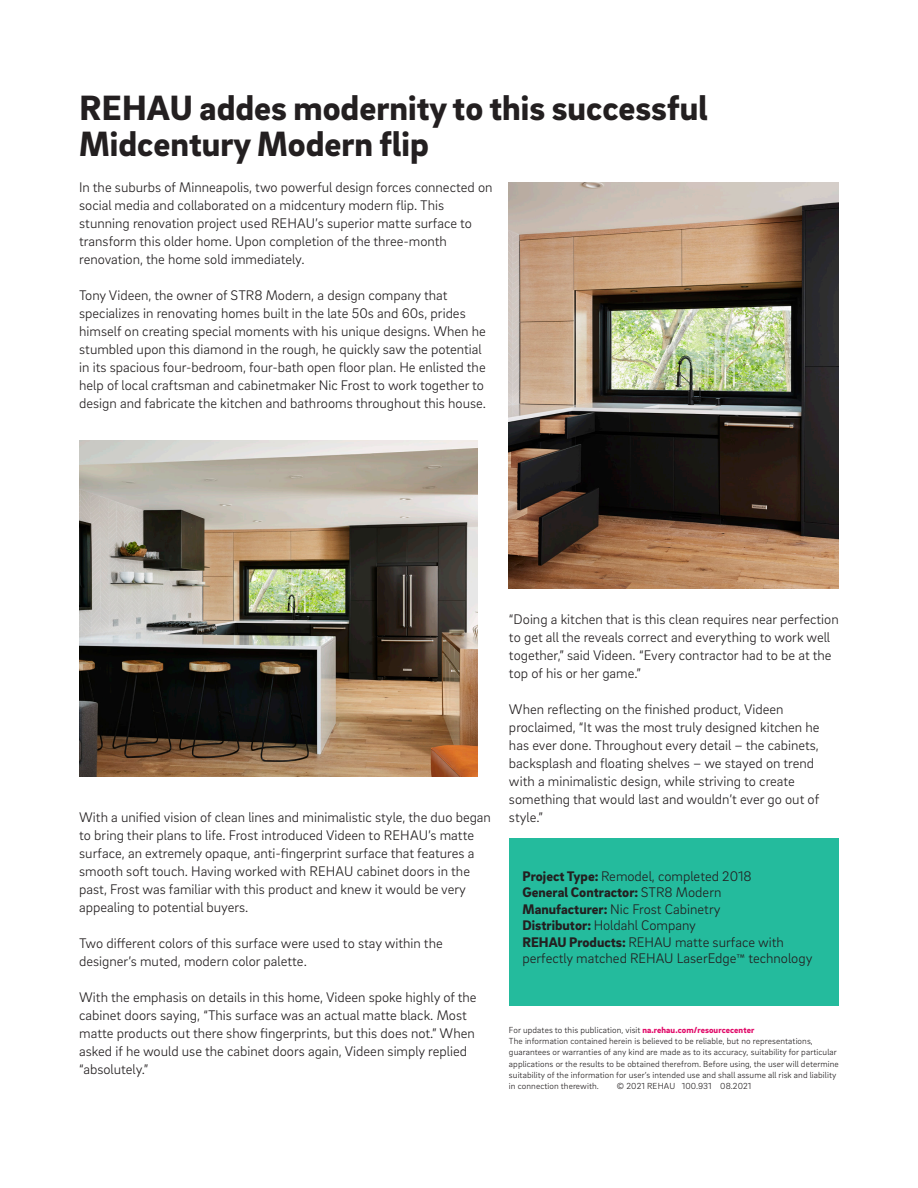
<style>
.page{position:relative;width:918px;height:1188px;background:#fff}
.page>*{position:absolute;margin:0;border:0;box-sizing:border-box;transform-origin:0 0}
._02__Headline_-_24pt{font:900 36px/36px "Brix Sans";color:#231f20}
._16__Body_text_-_9_5{font:300 14.25px/18px "Brix Sans";color:#231f20}
._34__Legal_notes_-_6{font:300 9px/11.2px "Brix Sans";letter-spacing:.01em;color:#231f20}
.s1{font-weight:900}
.s2{font-weight:900;color:#e10968}
</style>
<div class="page">
<img style="left:79px;top:441px;width:398px;height:335px">
<img style="left:509px;top:182px;width:330px;height:406px">
<div style="left:509px;top:838px;width:330px;height:167px;background:#24bb9d"></div>
<p class="_02__Headline_-_24pt" style="left:79px;top:88px;width:630px">REHAU addes modernity to this successful<br>Midcentury Modern flip</p>
<p class="_16__Body_text_-_9_5" style="left:79px;top:178px;width:415px">In the suburbs of Minneapolis, two powerful design forces connected on social media and collaborated on a midcentury modern flip. This stunning renovation project used REHAU’s superior matte surface to transform this older home. Upon completion of the three-month renovation, the home sold immediately.</p>
<p class="_16__Body_text_-_9_5" style="left:79px;top:286px;width:408px">Tony Videen, the owner of STR8 Modern, a design company that specializes in renovating homes built in the late 50s and 60s, prides himself on creating special moments with his unique designs. When he stumbled upon this diamond in the rough, he quickly saw the potential in its spacious four-bedroom, four-bath open floor plan. He enlisted the help of local craftsman and cabinetmaker Nic Frost to work together to design and fabricate the kitchen and bathrooms throughout this house.</p>
<p class="_16__Body_text_-_9_5" style="left:79px;top:808px;width:413px">With a unified vision of clean lines and minimalistic style, the duo began to bring their plans to life. Frost introduced Videen to REHAU’s matte surface, an extremely opaque, anti-fingerprint surface that features a smooth soft touch. Having worked with REHAU cabinet doors in the past, Frost was familiar with this product and knew it would be very appealing to potential buyers.</p>
<p class="_16__Body_text_-_9_5" style="left:79px;top:934px;width:365px">Two different colors of this surface were used to stay within the designer’s muted, modern color palette.</p>
<p class="_16__Body_text_-_9_5" style="left:79px;top:988px;width:399px">With the emphasis on details in this home, Videen spoke highly of the cabinet doors saying, “This surface was an actual matte black. Most matte products out there show fingerprints, but this does not.” When asked if he would use the cabinet doors again, Videen simply replied “absolutely.”</p>
<p class="_16__Body_text_-_9_5" style="left:509px;top:610px;width:331px">“Doing a kitchen that is this clean requires near perfection to get all the reveals correct and everything to work well together,” said Videen. “Every contractor had to be at the top of his or her game.”</p>
<p class="_16__Body_text_-_9_5" style="left:509px;top:700px;width:312px">When reflecting on the finished product, Videen proclaimed, “It was the most truly designed kitchen he has ever done. Throughout every detail – the cabinets, backsplash and floating shelves – we stayed on trend with a minimalistic design, while striving to create something that would last and wouldn’t ever go out of style.”</p>
<p class="_16__Body_text_-_9_5" style="left:522px;top:867px;width:231px;line-height:16.5px"><span class="s1">Project Type:</span> Remodel, completed 2018<br><span class="s1">General Contractor:</span> STR8 Modern</p>
<p class="_16__Body_text_-_9_5" style="left:522px;top:900px;width:200px;line-height:16.5px"><span class="s1">Manufacturer:</span> Nic Frost Cabinetry<br><span class="s1">Distributor:</span> Holdahl Company</p>
<p class="_16__Body_text_-_9_5" style="left:522px;top:933px;width:291px;line-height:16.5px"><span class="s1">REHAU Products:</span> REHAU matte surface with perfectly matched REHAU LaserEdge™ technology</p>
<p class="_34__Legal_notes_-_6" style="left:509px;top:1024px;width:331px">For updates to this publication, visit <span class="s2">na.rehau.com/resourcecenter<br></span>The information contained herein is believed to be reliable, but no representations, guarantees or warranties of any kind are made as to its accuracy, suitability for particular applications or the results to be obtained therefrom. Before using, the user will determine suitability of the information for user’s intended use and shall assume all risk and liability in connection therewith.</p>
<p class="_34__Legal_notes_-_6" style="left:617px;top:1080px;width:136px">© 2021 REHAU 100.931 08.2021</p>
</div>
